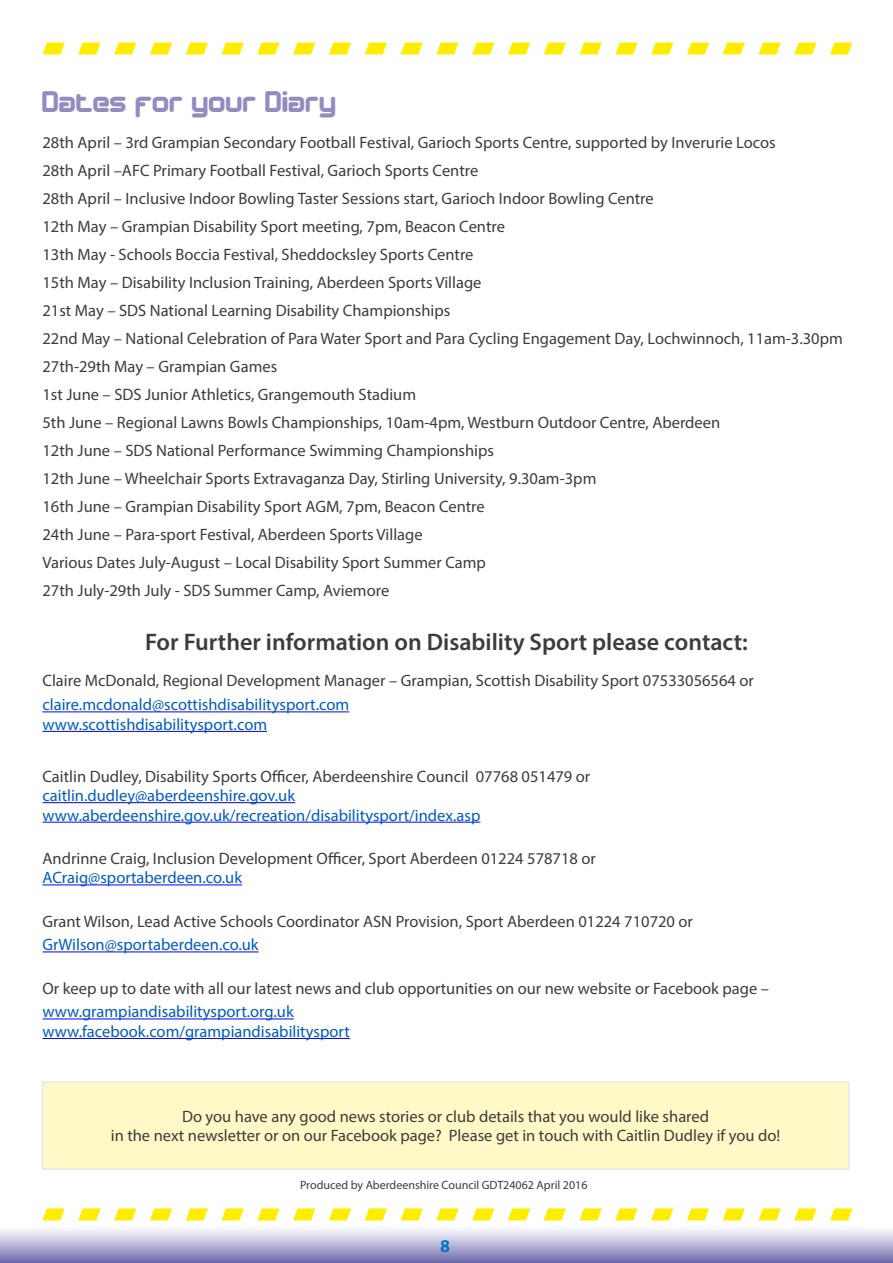
<style>
.page{position:relative;width:893px;height:1263px;background:#fff}
.page>*{position:absolute;margin:0;border:0;box-sizing:border-box;transform-origin:0 0}
.t1{font:30px "Designer Block";letter-spacing:.02em;color:#918dbe}
.t2{font:600 24px "Myriad Pro";color:#3c3c3b}
.t3{font:700 18px "Myriad Pro";color:#0073cb}
.t4{font:16.5px/28px "Myriad Pro";color:#3c3c3b}
.t5{font:16.5px/19.5px "Myriad Pro";color:#005bbf}
.t6{font:12px "Myriad Pro";color:#3c3c3b}
</style>
<div class="page">
<div style="left:0;top:1225px;width:893px;height:38px;background:linear-gradient(to bottom,#fff,#736fad)"></div>
<svg style="left:45px;top:1208px;width:805px;height:12px"></svg>
<svg style="left:45px;top:43px;width:805px;height:12px"></svg>
<hr style="left:43px;top:711px;width:306px;height:1px;background:#00f">
<hr style="left:43px;top:731px;width:224px;height:1px;background:#00f">
<hr style="left:43px;top:802px;width:252px;height:1px;background:#00f">
<hr style="left:43px;top:822px;width:437px;height:1px;background:#00f">
<hr style="left:43px;top:884px;width:199px;height:1px;background:#00f">
<hr style="left:43px;top:951px;width:216px;height:1px;background:#00f">
<hr style="left:43px;top:1018px;width:251px;height:1px;background:#00f">
<hr style="left:43px;top:1038px;width:307px;height:1px;background:#00f">
<div style="left:42px;top:1082px;width:807px;height:87px;background:#fff9c7"></div>
<div style="left:42px;top:1081px;width:807px;height:89px;border:2px solid #e7e7e7"></div>
<h1 class="t1" style="left:43px;top:81px;width:295px">Dates for your Diary</h1>
<p class="t4" style="left:43px;top:128px;width:802px">28th April – 3rd Grampian Secondary Football Festival, Garioch Sports Centre, supported by Inverurie Locos<br>28th April –AFC Primary Football Festival, Garioch Sports Centre<br>28th April – Inclusive Indoor Bowling Taster Sessions start, Garioch Indoor Bowling Centre<br>12th May – Grampian Disability Sport meeting, 7pm, Beacon Centre<br>13th May - Schools Boccia Festival, Sheddocksley Sports Centre<br>15th May – Disability Inclusion Training, Aberdeen Sports Village<br>21st May – SDS National Learning Disability Championships<br>22nd May – National Celebration of Para Water Sport and Para Cycling Engagement Day, Lochwinnoch, 11am-3.30pm 27th-29th May – Grampian Games<br>1st June – SDS Junior Athletics, Grangemouth Stadium<br>5th June – Regional Lawns Bowls Championships, 10am-4pm, Westburn Outdoor Centre, Aberdeen<br>12th June – SDS National Performance Swimming Championships<br>12th June – Wheelchair Sports Extravaganza Day, Stirling University, 9.30am-3pm<br>16th June – Grampian Disability Sport AGM, 7pm, Beacon Centre<br>24th June – Para-sport Festival, Aberdeen Sports Village<br>Various Dates July-August – Local Disability Sport Summer Camp<br>27th July-29th July - SDS Summer Camp, Aviemore</p>
<h2 class="t2" style="left:145px;top:627px;width:604px">For Further information on Disability Sport please contact:</h2>
<p class="t4" style="left:43px;top:667px;width:713px">Claire McDonald, Regional Development Manager – Grampian, Scottish Disability Sport 07533056564 or</p>
<p class="t5" style="left:43px;top:695px;width:308px">claire.mcdonald@scottishdisabilitysport.com www.scottishdisabilitysport.com</p>
<p class="t4" style="left:43px;top:762px;width:549px">Caitlin Dudley, Disability Sports Officer, Aberdeenshire Council 07768 051479 or</p>
<p class="t5" style="left:43px;top:785px;width:439px">caitlin.dudley@aberdeenshire.gov.uk www.aberdeenshire.gov.uk/recreation/disabilitysport/index.asp</p>
<p class="t4" style="left:43px;top:844px;width:555px">Andrinne Craig, Inclusion Development Officer, Sport Aberdeen 01224 578718 or</p>
<p class="t5" style="left:43px;top:868px;width:201px">ACraig@sportaberdeen.co.uk</p>
<p class="t4" style="left:43px;top:907px;width:652px">Grant Wilson, Lead Active Schools Coordinator ASN Provision, Sport Aberdeen 01224 710720 or</p>
<p class="t5" style="left:43px;top:935px;width:218px">GrWilson@sportaberdeen.co.uk</p>
<p class="t4" style="left:43px;top:974px;width:728px">Or keep up to date with all our latest news and club opportunities on our new website or Facebook page –</p>
<p class="t5" style="left:43px;top:1002px;width:309px">www.grampiandisabilitysport.org.uk www.facebook.com/grampiandisabilitysport</p>
<p class="t4" style="left:111px;top:1106px;width:671px;line-height:19.5px;text-align:center">Do you have any good news stories or club details that you would like shared<br>in the next newsletter or on our Facebook page? Please get in touch with Caitlin Dudley if you do!</p>
<p class="t6" style="left:300px;top:1178px;width:289px">Produced by Aberdeenshire Council GDT24062 April 2016</p>
<p class="t3" style="left:440px;top:1234px;width:11px">8</p>
</div>
